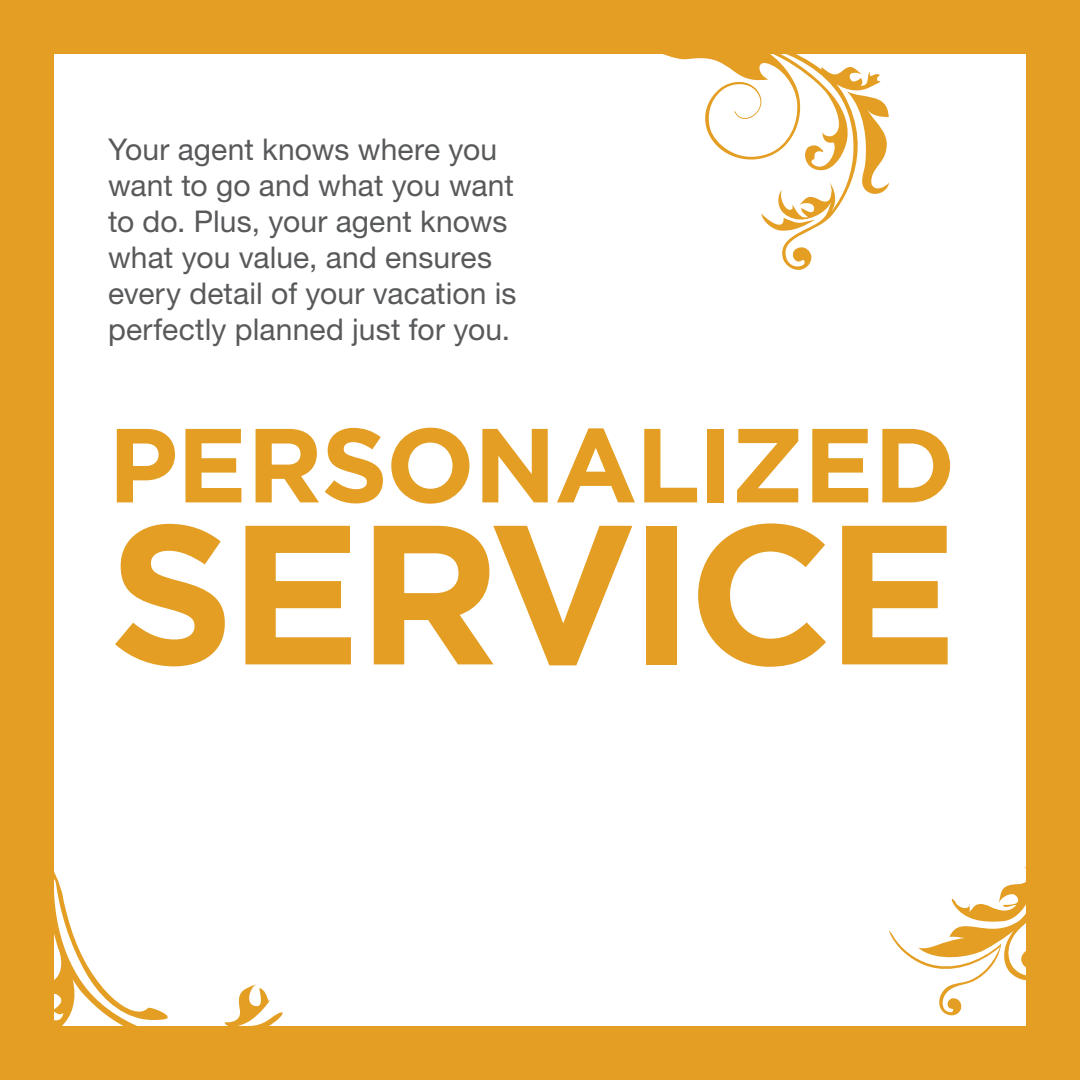
<style>
.page{position:relative;width:1080px;height:1080px;background:#e39e23}
.page>*{position:absolute;margin:0;border:0;box-sizing:border-box;transform-origin:0 0}
.t1{font:700 198px "Gotham";letter-spacing:-.04em;color:#e39e23}
.t2{font:700 105px "Gotham";letter-spacing:-.015em;color:#e39e23}
.t3{font:30px/36px "Helvetica Neue";letter-spacing:.005em;color:#58595b}
</style>
<div class="page">
<div style="left:54px;top:54px;width:972px;height:972px;background:#fff"></div>
<svg style="left:54px;top:872px;width:229px;height:154px"></svg>
<svg style="left:889px;top:865px;width:137px;height:151px"></svg>
<svg style="left:882px;top:101px;width:7px;height:91px"></svg>
<svg style="left:662px;top:54px;width:220px;height:216px"></svg>
<p class="t3" style="left:108px;top:131px;width:410px">Your agent knows where you want to go and what you want to do. Plus, your agent knows what you value, and ensures every detail of your vacation is perfectly planned just for you.</p>
<h2 class="t2" style="left:108px;top:405px;width:849px">PERSONALIZED</h2>
<h1 class="t1" style="left:108px;top:480px;width:852px">SERVICE</h1>
</div>
